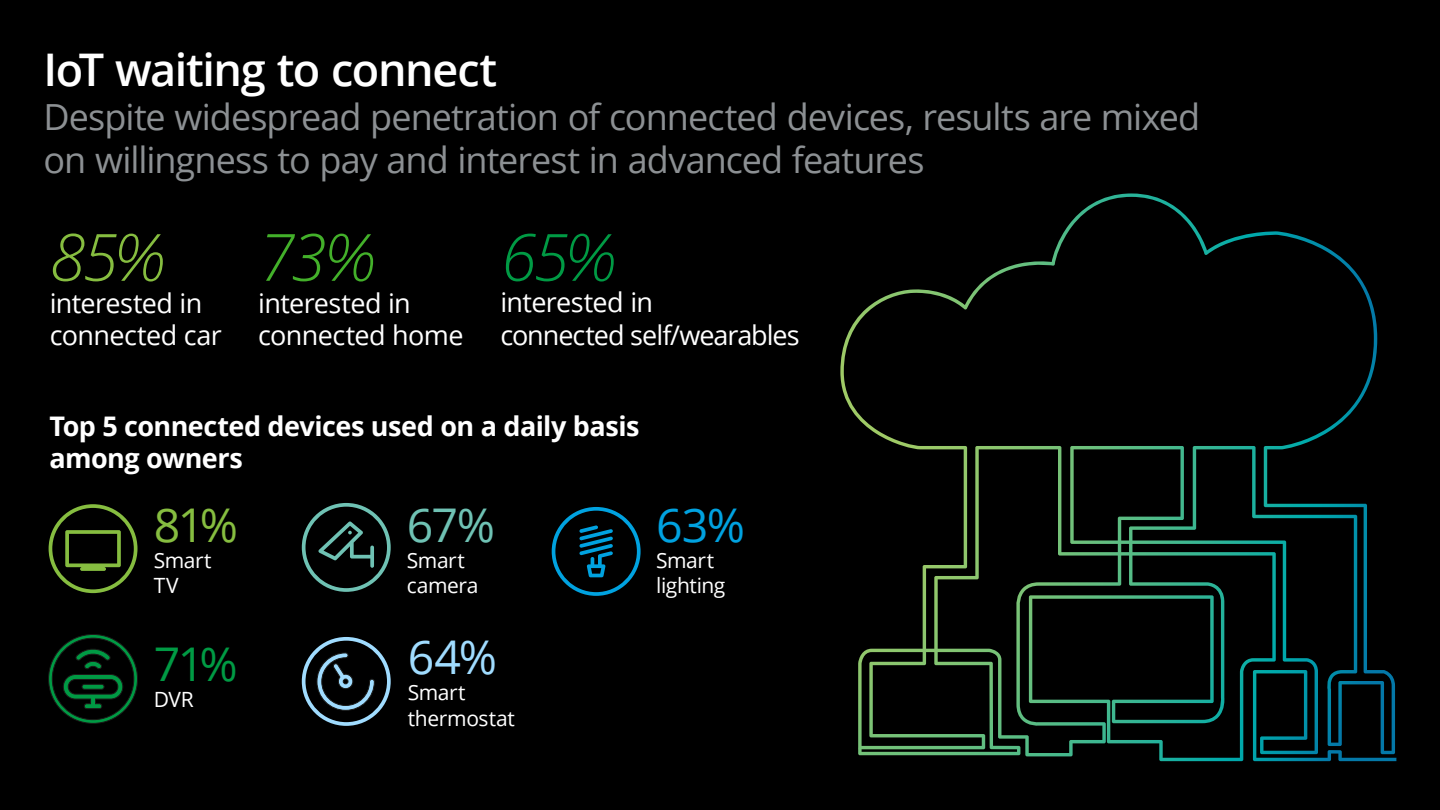
<style>
.page{position:relative;width:1440px;height:810px;background:#000}
.page>*{position:absolute;margin:0;border:0;box-sizing:border-box;transform-origin:0 0}
.t1{font:italic 300 65.25px "Open Sans";color:#86bd40}
.t2{font:italic 300 65.25px "Open Sans";color:#43b02a}
.t3{font:italic 300 65.25px "Open Sans";color:#009a44}
.t4{font:46.5px "Open Sans";color:#86bd40}
.t5{font:46.5px "Open Sans";color:#a0dcff}
.t6{font:46.5px "Open Sans";color:#009a44}
.t7{font:46.5px "Open Sans";color:#6fc2b4}
.t8{font:46.5px "Open Sans";color:#00a2e0}
.t9{font:600 45px "Open Sans";letter-spacing:-.03em;color:#fff}
.t10{font:36px/43.2px "Open Sans";letter-spacing:-.025em;color:#8c9093}
.t11{font:27px/32.4px "Open Sans";letter-spacing:-.025em;color:#fff}
.t12{font:700 27px/32.4px "Open Sans";letter-spacing:-.02em;color:#fff}
.t13{font:21px/25.2px "Open Sans";letter-spacing:-.02em;color:#fff}
</style>
<div class="page">
<svg style="left:840px;top:225px;width:556px;height:536px"></svg>
<svg style="left:49px;top:504px;width:89px;height:89px"></svg>
<svg style="left:302px;top:637px;width:89px;height:89px"></svg>
<svg style="left:48px;top:634px;width:90px;height:89px"></svg>
<svg style="left:302px;top:503px;width:89px;height:89px"></svg>
<svg style="left:552px;top:507px;width:89px;height:89px"></svg>
<p class="t9" style="left:44px;top:39px;width:455px">IoT waiting to connect</p>
<p class="t10" style="left:44px;top:94px;width:1158px">Despite widespread penetration of connected devices, results are mixed on willingness to pay and interest in advanced features</p>
<h1 class="t1" style="left:50px;top:212px;width:116px">85%</h1>
<p class="t11" style="left:50px;top:286px;width:174px">interested in connected car</p>
<h1 class="t2" style="left:258px;top:212px;width:118px">73%</h1>
<p class="t11" style="left:258px;top:286px;width:207px">interested in connected home</p>
<h1 class="t3" style="left:500px;top:212px;width:116px">65%</h1>
<p class="t11" style="left:500px;top:285px;width:301px">interested in<br>connected self/wearables</p>
<p class="t12" style="left:50px;top:409px;width:592px">Top 5 connected devices used on a daily basis among owners</p>
<p class="t4" style="left:154px;top:493px;width:86px">81%</p>
<p class="t13" style="left:154px;top:547px;width:59px">Smart<br>TV</p>
<p class="t6" style="left:154px;top:632px;width:86px">71%</p>
<p class="t13" style="left:154px;top:686px;width:42px">DVR</p>
<p class="t7" style="left:407px;top:493px;width:90px">67%</p>
<p class="t13" style="left:407px;top:547px;width:73px">Smart camera</p>
<p class="t5" style="left:408px;top:626px;width:91px">64%</p>
<p class="t13" style="left:408px;top:680px;width:109px">Smart thermostat</p>
<p class="t8" style="left:656px;top:493px;width:90px">63%</p>
<p class="t13" style="left:656px;top:547px;width:71px">Smart lighting</p>
</div>
